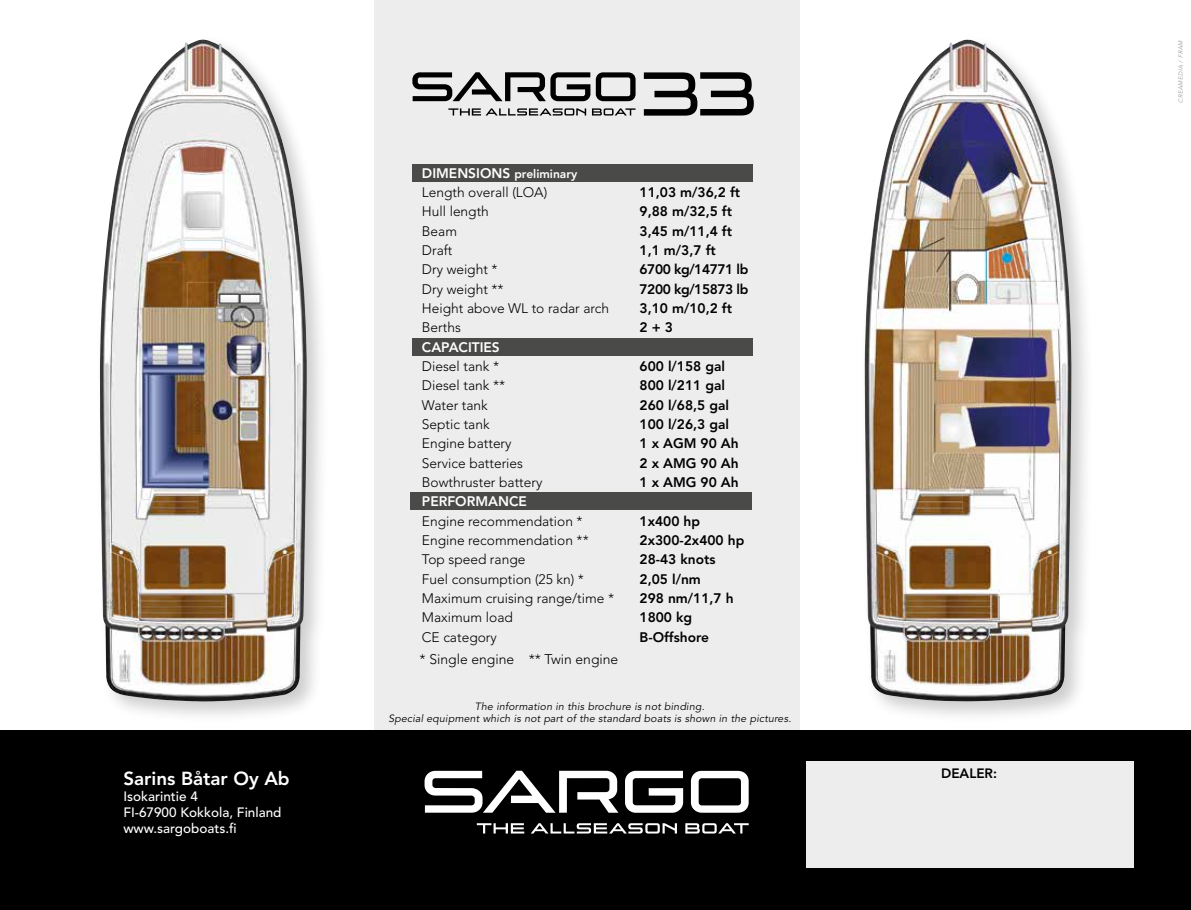
<style>
.page{position:relative;width:1191px;height:910px;background:#fff}
.page>*{position:absolute;margin:0;border:0;box-sizing:border-box;transform-origin:0 0}
.t1{font:800 18.75px "Avenir";color:#fff}
.t2{font:300 13.95px "Avenir";color:#000}
.t3{font:300 13.8px "Avenir";color:#000}
.t4{font:800 13.8px "Avenir";color:#000}
.t5{font:800 13.8px "Avenir";letter-spacing:-.03em;color:#000}
.t6{font:800 13.8px "Avenir";color:#fff}
.t7{font:500 13.5px/16.2px "Avenir";color:#fff}
.t8{font:800 13.5px "Avenir";color:#000}
.t9{font:800 12px "Avenir";color:#fff}
.t10{font:italic 10.5px/12.6px "Avenir";letter-spacing:.02em;color:#000;text-align:center}
.t11{font:italic 6px "Avenir";letter-spacing:.07em;color:#9d9d9c}
.s1{font-size:13.8px}
</style>
<div class="page">
<div style="left:95px;top:35px;width:235px;height:689px;background:#000;opacity:.2"></div>
<img style="left:100px;top:40px;width:207px;height:661px">
<div style="left:374px;top:0;width:425px;height:904px;background:#ededed"></div>
<div style="left:412px;top:164px;width:341px;height:18px;background:#4a4a49"></div>
<div style="left:412px;top:338px;width:341px;height:17px;background:#4a4a49"></div>
<div style="left:411px;top:492px;width:341px;height:18px;background:#4a4a49"></div>
<div style="left:0;top:731px;width:1191px;height:179px;background:#000"></div>
<svg style="left:424px;top:771px;width:324px;height:42px"></svg>
<svg style="left:477px;top:823px;width:47px;height:10px"></svg>
<svg style="left:531px;top:823px;width:146px;height:10px"></svg>
<svg style="left:685px;top:823px;width:63px;height:10px"></svg>
<div style="left:859px;top:35px;width:235px;height:689px;background:#000;opacity:.2"></div>
<img style="left:864px;top:40px;width:207px;height:661px">
<svg style="left:412px;top:72px;width:223px;height:29px"></svg>
<svg style="left:448px;top:108px;width:138px;height:8px"></svg>
<svg style="left:592px;top:108px;width:43px;height:8px"></svg>
<svg style="left:644px;top:72px;width:110px;height:44px"></svg>
<div style="left:806px;top:761px;width:327px;height:106px;background:#ededed"></div>
<h1 class="t1" style="left:123px;top:767px;width:168px">Sarins Båtar Oy Ab</h1>
<p class="t7" style="left:123px;top:788px;width:160px">Isokarintie 4<br>FI-67900 Kokkola, Finland www.sargoboats.fi</p>
<p class="t9" style="left:422px;top:167px;width:157px"><span class="s1">DIMENSIONS</span> preliminary</p>
<p class="t3" style="left:422px;top:184px;width:127px">Length overall (LOA)</p>
<p class="t4" style="left:639px;top:184px;width:102px">11,03 m/36,2 ft</p>
<p class="t3" style="left:422px;top:204px;width:68px">Hull length</p>
<p class="t4" style="left:639px;top:203px;width:94px">9,88 m/32,5 ft</p>
<p class="t3" style="left:422px;top:223px;width:37px">Beam</p>
<p class="t4" style="left:639px;top:223px;width:94px">3,45 m/11,4 ft</p>
<p class="t3" style="left:422px;top:242px;width:32px">Draft</p>
<p class="t4" style="left:639px;top:242px;width:78px">1,1 m/3,7 ft</p>
<p class="t3" style="left:422px;top:262px;width:77px">Dry weight *</p>
<p class="t5" style="left:639px;top:261px;width:110px">6700 kg/14771 lb</p>
<p class="t3" style="left:422px;top:281px;width:83px">Dry weight **</p>
<p class="t5" style="left:639px;top:281px;width:110px">7200 kg/15873 lb</p>
<p class="t3" style="left:422px;top:300px;width:189px">Height above WL to radar arch</p>
<p class="t4" style="left:639px;top:300px;width:94px">3,10 m/10,2 ft</p>
<p class="t3" style="left:422px;top:319px;width:40px">Berths</p>
<p class="t4" style="left:639px;top:319px;width:35px">2 + 3</p>
<p class="t6" style="left:422px;top:339px;width:79px">CAPACITIES</p>
<p class="t3" style="left:422px;top:358px;width:79px">Diesel tank *</p>
<p class="t4" style="left:639px;top:358px;width:87px">600 l/158 gal</p>
<p class="t3" style="left:422px;top:377px;width:85px">Diesel tank **</p>
<p class="t4" style="left:639px;top:377px;width:87px">800 l/211 gal</p>
<p class="t3" style="left:422px;top:397px;width:67px">Water tank</p>
<p class="t4" style="left:639px;top:397px;width:91px">260 l/68,5 gal</p>
<p class="t3" style="left:422px;top:416px;width:69px">Septic tank</p>
<p class="t4" style="left:639px;top:416px;width:91px">100 l/26,3 gal</p>
<p class="t3" style="left:422px;top:435px;width:91px">Engine battery</p>
<p class="t4" style="left:639px;top:435px;width:101px">1 x AGM 90 Ah</p>
<p class="t3" style="left:422px;top:455px;width:103px">Service batteries</p>
<p class="t4" style="left:639px;top:455px;width:101px">2 x AMG 90 Ah</p>
<p class="t3" style="left:422px;top:474px;width:122px">Bowthruster battery</p>
<p class="t4" style="left:639px;top:474px;width:101px">1 x AMG 90 Ah</p>
<p class="t6" style="left:422px;top:493px;width:106px">PERFORMANCE</p>
<p class="t3" style="left:422px;top:513px;width:162px">Engine recommendation *</p>
<p class="t4" style="left:639px;top:513px;width:62px">1x400 hp</p>
<p class="t3" style="left:422px;top:532px;width:168px">Engine recommendation **</p>
<p class="t4" style="left:639px;top:532px;width:106px">2x300-2x400 hp</p>
<p class="t3" style="left:422px;top:551px;width:105px">Top speed range</p>
<p class="t4" style="left:639px;top:551px;width:78px">28-43 knots</p>
<p class="t3" style="left:422px;top:571px;width:163px">Fuel consumption (25 kn) *</p>
<p class="t4" style="left:639px;top:571px;width:63px">2,05 l/nm</p>
<p class="t3" style="left:422px;top:590px;width:194px">Maximum cruising range/time *</p>
<p class="t4" style="left:639px;top:590px;width:96px">298 nm/11,7 h</p>
<p class="t3" style="left:422px;top:609px;width:92px">Maximum load</p>
<p class="t4" style="left:639px;top:609px;width:54px">1800 kg</p>
<p class="t3" style="left:422px;top:629px;width:76px">CE category</p>
<p class="t4" style="left:639px;top:629px;width:71px">B-Offshore</p>
<p class="t2" style="left:419px;top:651px;width:200px">* Single engine ** Twin engine</p>
<p class="t10" style="left:388px;top:700px;width:404px">The information in this brochure is not binding.<br>Special equipment which is not part of the standard boats is shown in the pictures.</p>
<p class="t8" style="left:941px;top:765px;width:57px">DEALER:</p>
<p class="t11" style="left:1177px;top:103px;width:64px;rotate:-90deg">CREAMEDIA / FRAM</p>
</div>
